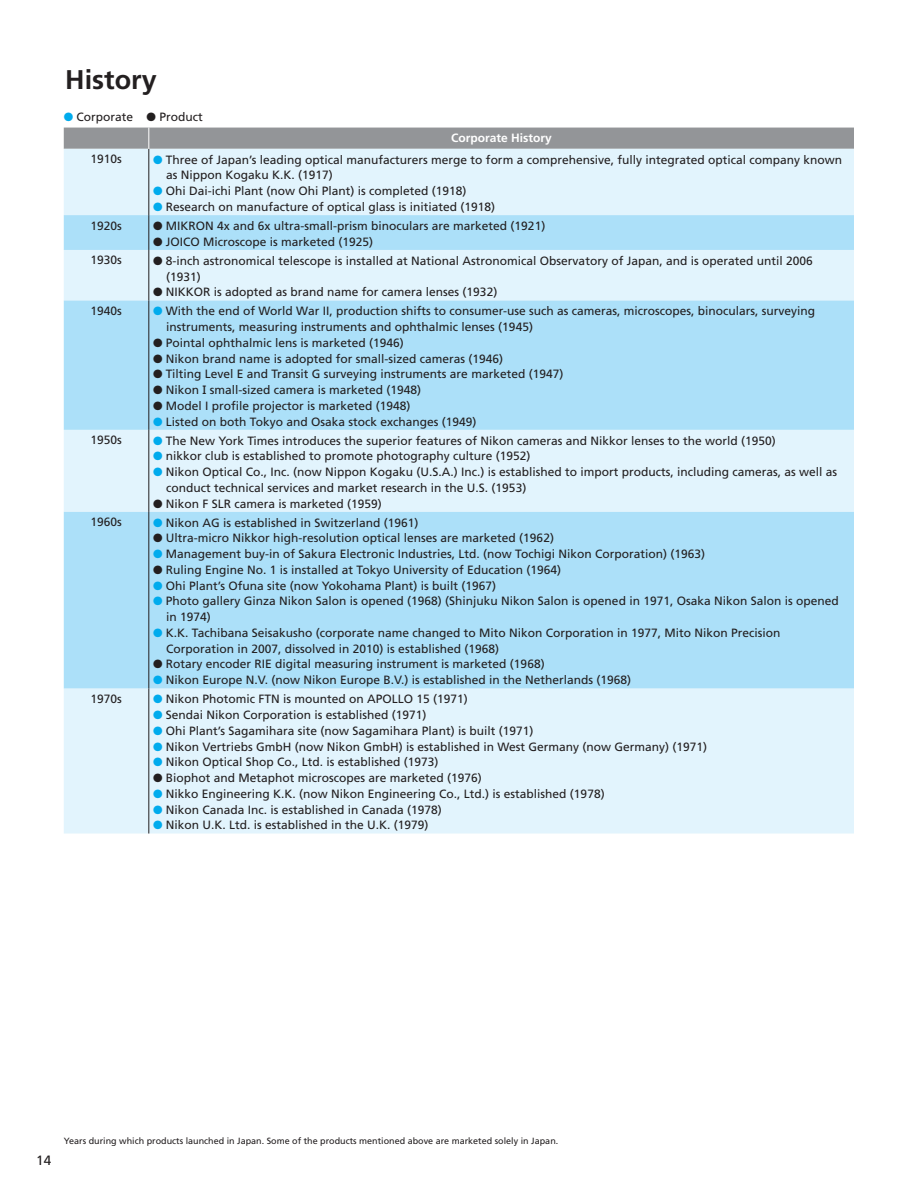
<style>
.page{position:relative;width:918px;height:1188px;background:#fff}
.page>*{position:absolute;margin:0;border:0;box-sizing:border-box;transform-origin:0 0}
.t1{font:700 27px "Frutiger";color:#231f20}
.t2{font:13.5px "Frutiger";color:#231f20}
.t3{font:12px/15.8px "Frutiger";color:#231f20}
.t4{font:700 12px "Frutiger";color:#fff}
.t5{font:9px "Frutiger";color:#231f20}
.s1{color:#00abed}
.s2{font-family:"Rockwell";font-size:12.45px}
</style>
<div class="page">
<div style="left:64px;top:149px;width:790px;height:685px;background:#e2f4fd"></div>
<svg style="left:64px;top:215px;width:790px;height:473px;background:#bae5f9"></svg>
<hr style="left:149px;top:149px;width:1px;height:66px;background:#231f20">
<hr style="left:149px;top:215px;width:1px;height:35px;background:#231f20">
<hr style="left:149px;top:250px;width:1px;height:51px;background:#231f20">
<hr style="left:149px;top:301px;width:1px;height:129px;background:#231f20">
<hr style="left:149px;top:430px;width:1px;height:82px;background:#231f20">
<hr style="left:149px;top:512px;width:1px;height:176px;background:#231f20">
<hr style="left:149px;top:688px;width:1px;height:146px;background:#231f20">
<div style="left:64px;top:128px;width:790px;height:21px;background:#939598"></div>
<h1 class="t1" style="left:65px;top:69px;width:93px">History</h1>
<p class="t3" style="left:64px;top:110px;width:141px"><span class="s1">●</span> Corporate ● Product</p>
<p class="t4" style="left:451px;top:133px;width:102px">Corporate History</p>
<p class="t3" style="left:91px;top:152px;width:33px">1910s</p>
<p class="t3" style="left:166px;top:153px;width:677px;text-indent:-13px"><span class="s1">●</span> Three of Japan’s leading optical manufacturers merge to form a comprehensive, fully integrated optical company known as Nippon Kogaku K.K. (1917)</p>
<p class="t3" style="left:153px;top:184px;width:315px"><span class="s1">●</span> Ohi Dai-ichi Plant (now Ohi Plant) is completed (1918)</p>
<p class="t3" style="left:153px;top:200px;width:344px"><span class="s1">●</span> Research on manufacture of optical glass is initiated (1918)</p>
<p class="t3" style="left:91px;top:218px;width:33px">1920s</p>
<p class="t3" style="left:153px;top:219px;width:394px">● MIKRON 4x and 6x ultra-small-prism binoculars are marketed (1921)</p>
<p class="t3" style="left:153px;top:235px;width:222px">● JOICO Microscope is marketed (1925)</p>
<p class="t3" style="left:91px;top:253px;width:33px">1930s</p>
<p class="t3" style="left:166px;top:254px;width:648px;text-indent:-13px">● 8-inch astronomical telescope is installed at National Astronomical Observatory of Japan, and is operated until 2006 (1931)</p>
<p class="t3" style="left:153px;top:285px;width:346px">● NIKKOR is adopted as brand name for camera lenses (1932)</p>
<p class="t3" style="left:91px;top:304px;width:33px">1940s</p>
<p class="t3" style="left:166px;top:304px;width:650px;text-indent:-13px"><span class="s1">●</span> With the end of World War II, production shifts to consumer-use such as cameras, microscopes, binoculars, surveying instruments, measuring instruments and ophthalmic lenses (1945)</p>
<p class="t3" style="left:153px;top:336px;width:252px">● Pointal ophthalmic lens is marketed (1946)</p>
<p class="t3" style="left:153px;top:351px;width:352px">● Nikon brand name is adopted for small-sized cameras (1946)</p>
<p class="t3" style="left:153px;top:367px;width:412px">● Tilting Level E and Transit G surveying instruments are marketed (1947)</p>
<p class="t3" style="left:153px;top:383px;width:270px">● Nikon <span class="s2">I</span> small-sized camera is marketed (1948)</p>
<p class="t3" style="left:153px;top:399px;width:259px">● Model I profile projector is marketed (1948)</p>
<p class="t3" style="left:153px;top:414px;width:325px"><span class="s1">●</span> Listed on both Tokyo and Osaka stock exchanges (1949)</p>
<p class="t3" style="left:91px;top:433px;width:33px">1950s</p>
<p class="t3" style="left:153px;top:434px;width:624px"><span class="s1">●</span> The New York Times introduces the superior features of Nikon cameras and Nikkor lenses to the world (1950)</p>
<p class="t3" style="left:153px;top:449px;width:379px"><span class="s1">●</span> nikkor club is established to promote photography culture (1952)</p>
<p class="t3" style="left:166px;top:465px;width:673px;text-indent:-13px"><span class="s1">●</span> Nikon Optical Co., Inc. (now Nippon Kogaku (U.S.A.) Inc.) is established to import products, including cameras, as well as conduct technical services and market research in the U.S. (1953)</p>
<p class="t3" style="left:153px;top:497px;width:230px">● Nikon F SLR camera is marketed (1959)</p>
<p class="t3" style="left:91px;top:515px;width:33px">1960s</p>
<p class="t3" style="left:153px;top:516px;width:267px"><span class="s1">●</span> Nikon AG is established in Switzerland (1961)</p>
<p class="t3" style="left:153px;top:531px;width:402px">● Ultra-micro Nikkor high-resolution optical lenses are marketed (1962)</p>
<p class="t3" style="left:153px;top:547px;width:554px"><span class="s1">●</span> Management buy-in of Sakura Electronic Industries, Ltd. (now Tochigi Nikon Corporation) (1963)</p>
<p class="t3" style="left:153px;top:563px;width:410px">● Ruling Engine No. 1 is installed at Tokyo University of Education (1964)</p>
<p class="t3" style="left:153px;top:579px;width:345px"><span class="s1">●</span> Ohi Plant’s Ofuna site (now Yokohama Plant) is built (1967)</p>
<p class="t3" style="left:166px;top:594px;width:674px;text-indent:-13px"><span class="s1">●</span> Photo gallery Ginza Nikon Salon is opened (1968) (Shinjuku Nikon Salon is opened in 1971, Osaka Nikon Salon is opened in 1974)</p>
<p class="t3" style="left:166px;top:626px;width:616px;text-indent:-13px"><span class="s1">●</span> K.K. Tachibana Seisakusho (corporate name changed to Mito Nikon Corporation in 1977, Mito Nikon Precision<br>Corporation in 2007, dissolved in 2010) is established (1968)</p>
<p class="t3" style="left:153px;top:657px;width:393px">● Rotary encoder RIE digital measuring instrument is marketed (1968)</p>
<p class="t3" style="left:153px;top:673px;width:480px"><span class="s1">●</span> Nikon Europe N.V. (now Nikon Europe B.V.) is established in the Netherlands (1968)</p>
<p class="t3" style="left:91px;top:692px;width:33px">1970s</p>
<p class="t3" style="left:153px;top:692px;width:316px"><span class="s1">●</span> Nikon Photomic FTN is mounted on APOLLO 15 (1971)</p>
<p class="t3" style="left:153px;top:708px;width:275px"><span class="s1">●</span> Sendai Nikon Corporation is established (1971)</p>
<p class="t3" style="left:153px;top:724px;width:382px"><span class="s1">●</span> Ohi Plant’s Sagamihara site (now Sagamihara Plant) is built (1971)</p>
<p class="t3" style="left:153px;top:739px;width:556px"><span class="s1">●</span> Nikon Vertriebs GmbH (now Nikon GmbH) is established in West Germany (now Germany) (1971)</p>
<p class="t3" style="left:153px;top:755px;width:287px"><span class="s1">●</span> Nikon Optical Shop Co., Ltd. is established (1973)</p>
<p class="t3" style="left:153px;top:771px;width:330px">● Biophot and Metaphot microscopes are marketed (1976)</p>
<p class="t3" style="left:153px;top:787px;width:453px"><span class="s1">●</span> Nikko Engineering K.K. (now Nikon Engineering Co., Ltd.) is established (1978)</p>
<p class="t3" style="left:153px;top:802px;width:290px"><span class="s1">●</span> Nikon Canada Inc. is established in Canada (1978)</p>
<p class="t3" style="left:153px;top:818px;width:277px"><span class="s1">●</span> Nikon U.K. Ltd. is established in the U.K. (1979)</p>
<p class="t2" style="left:36px;top:1155px;width:17px">14</p>
<p class="t5" style="left:64px;top:1137px;width:496px">Years during which products launched in Japan. Some of the products mentioned above are marketed solely in Japan.</p>
</div>
